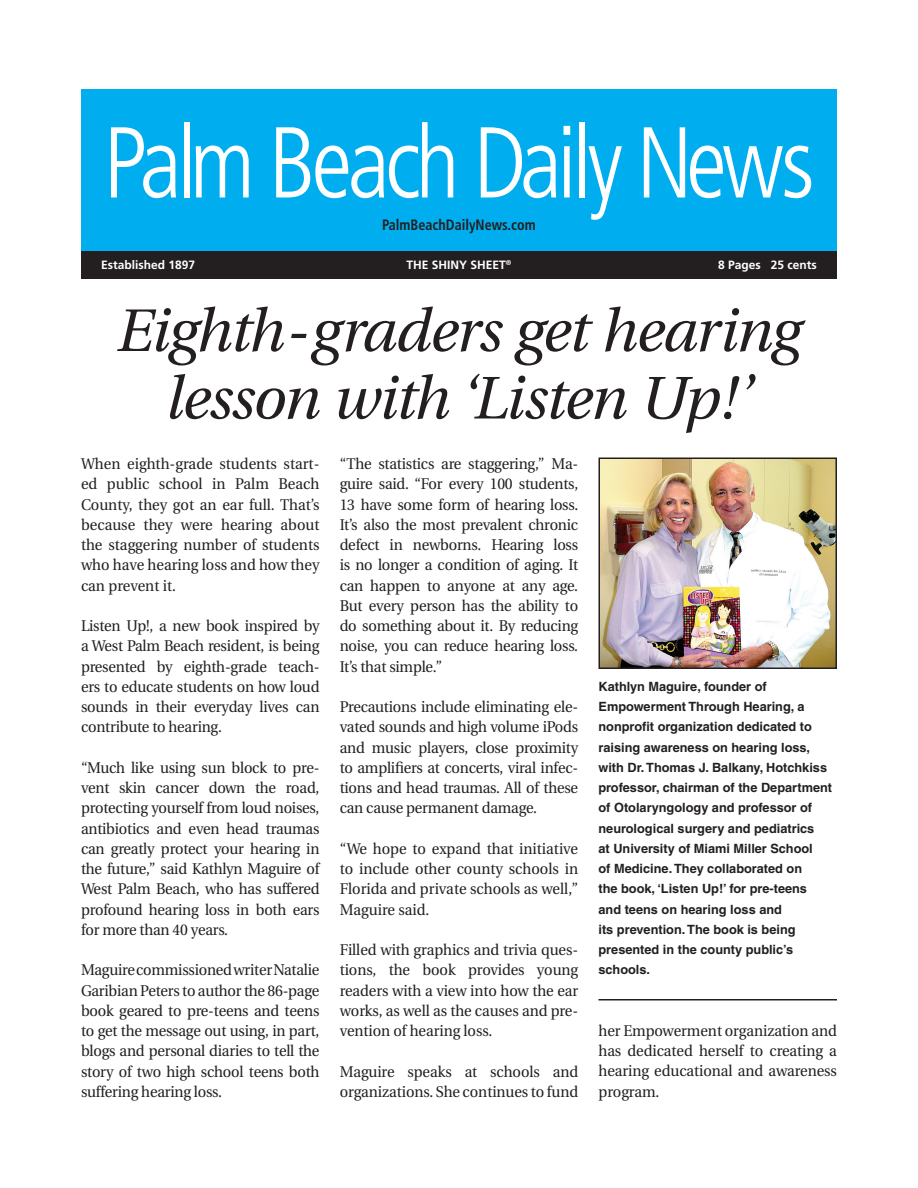
<style>
.page{position:relative;width:918px;height:1188px;background:#fff}
.page>*{position:absolute;margin:0;border:0;box-sizing:border-box;transform-origin:0 0}
.t1{font:300 condensed 100.5px "Frutiger";letter-spacing:-.05em;color:#fff;scale:.95 1}
.t2{font:italic 60px "Utopia";letter-spacing:-.025em;color:#231f20}
.t3{font:15.45px/20.2px "Utopia";letter-spacing:-.01em;color:#231f20;text-align:justify;scale:.95 1}
.t4{font:700 condensed 15px "Frutiger";color:#231f20;scale:.94 1}
.t5{font:700 12.75px/20.2px "Helvetica";color:#231f20}
.t6{font:700 12px "Frutiger";color:#fff}
</style>
<div class="page">
<div style="left:81px;top:89px;width:756px;height:162px;background:#00aeef"></div>
<div style="left:81px;top:251px;width:756px;height:27px;background:#231f20"></div>
<img style="left:601px;top:461px;width:233px;height:205px">
<div style="left:598px;top:458px;width:239px;height:211px;border:2px solid #231f20"></div>
<hr style="left:598px;top:999px;width:239px;height:1px;background:#231f20">
<p class="t1" style="left:103px;top:106px;width:750px">Palm Beach Daily News</p>
<p class="t4" style="left:382px;top:216px;width:165px">PalmBeachDailyNews.com</p>
<p class="t6" style="left:101px;top:258px;width:96px">Established 1897</p>
<p class="t6" style="left:407px;top:258px;width:106px">THE SHINY SHEET<sup>®</sup></p>
<p class="t6" style="left:718px;top:258px;width:100px">8 Pages 25 cents</p>
<p class="t2" style="left:117px;top:298px;width:686px">Eighth-graders get hearing</p>
<p class="t2" style="left:165px;top:365px;width:589px">lesson with ‘Listen Up!’</p>
<p class="t3" style="left:81px;top:454px;width:253px">When eighth-grade students start&shy;ed public school in Palm Beach County, they got an ear full. That’s because they were hearing about the staggering number of students who have hearing loss and how they can prevent it.</p>
<p class="t3" style="left:81px;top:616px;width:253px">Listen Up!, a new book inspired by a West Palm Beach resident, is being presented by eighth-grade teach&shy;ers to educate students on how loud sounds in their everyday lives can contribute to hearing.</p>
<p class="t3" style="left:81px;top:758px;width:253px">“Much like using sun block to pre&shy;vent skin cancer down the road, protecting yourself from loud noises, antibiotics and even head traumas can greatly protect your hearing in the future,” said Kathlyn Maguire of West Palm Beach, who has suffered profound hearing loss in both ears for more than 40 years.</p>
<p class="t3" style="left:81px;top:960px;width:253px">Maguire commissioned writer Natalie Garibian Peters to author the 86-page book geared to pre-teens and teens to get the message out using, in part, blogs and personal diaries to tell the story of two high school teens both suffering hearing loss.</p>
<p class="t3" style="left:340px;top:454px;width:253px">“The statistics are staggering,” Ma&shy;guire said. “For every 100 students, 13 have some form of hearing loss.<br>It’s also the most prevalent chronic defect in newborns. Hearing loss is no longer a condition of aging. It can happen to anyone at any age.<br>But every person has the ability to do something about it. By reducing noise, you can reduce hearing loss.<br>It’s that simple.”</p>
<p class="t3" style="left:340px;top:697px;width:253px">Precautions include eliminating ele&shy;vated sounds and high volume iPods and music players, close proximity to amplifiers at concerts, viral infec&shy;tions and head traumas. All of these can cause permanent damage.</p>
<p class="t3" style="left:340px;top:839px;width:253px">“We hope to expand that initiative to include other county schools in Florida and private schools as well,” Maguire said.</p>
<p class="t3" style="left:340px;top:940px;width:253px">Filled with graphics and trivia ques&shy;tions, the book provides young readers with a view into how the ear works, as well as the causes and pre&shy;vention of hearing loss.</p>
<p class="t3" style="left:340px;top:1062px;width:253px">Maguire speaks at schools and organizations. She continues to fund</p>
<p class="t5" style="left:598px;top:676px;width:235px">Kathlyn Maguire, founder of<br>Empowerment Through Hearing, a nonprofit organization dedicated to raising awareness on hearing loss, with Dr. Thomas J. Balkany, Hotchkiss professor, chairman of the Department of Otolaryngology and professor of neurological surgery and pediatrics<br>at University of Miami Miller School<br>of Medicine. They collaborated on<br>the book, ‘Listen Up!’ for pre-teens and teens on hearing loss and<br>its prevention. The book is being presented in the county public’s schools.</p>
<p class="t3" style="left:598px;top:1021px;width:253px">her Empowerment organization and has dedicated herself to creating a hearing educational and awareness program.</p>
</div>
